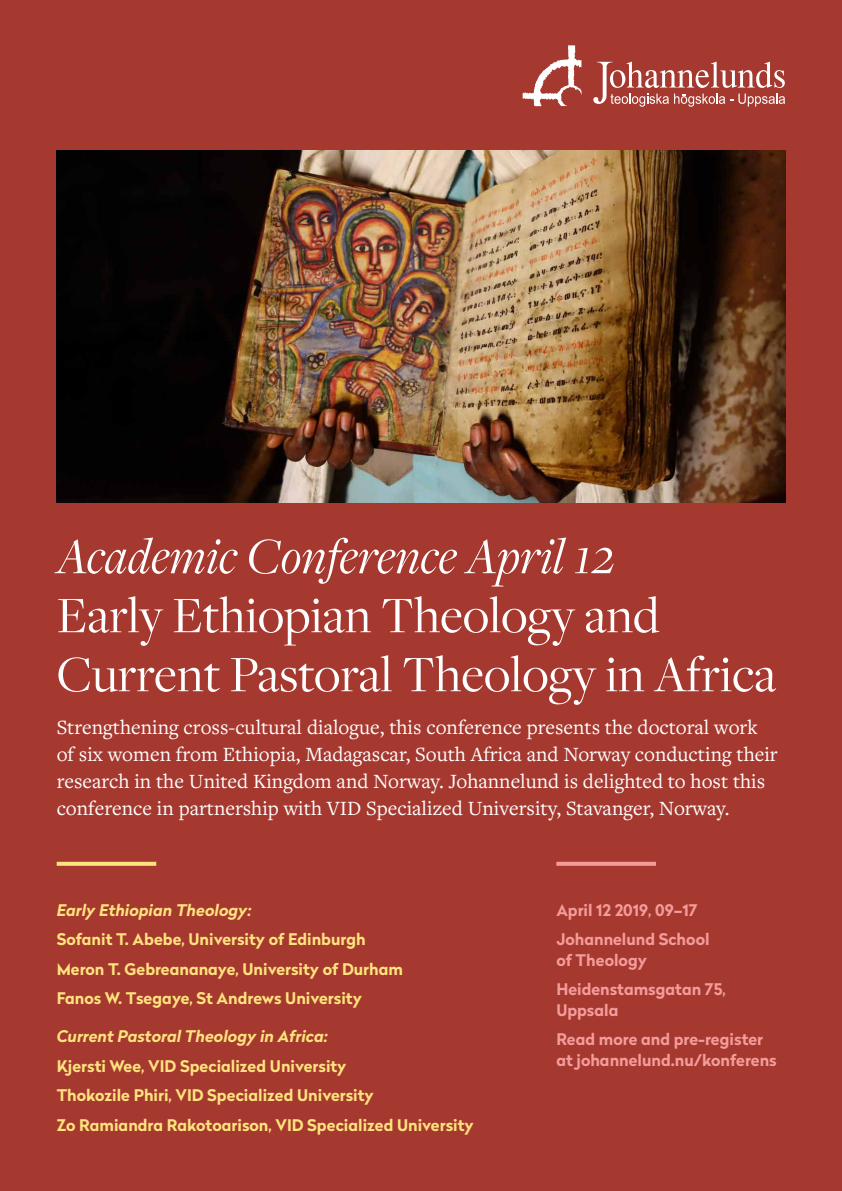
<style>
.page{position:relative;width:842px;height:1191px;background:#a6392f}
.page>*{position:absolute;margin:0;border:0;box-sizing:border-box;transform-origin:0 0}
.t1{font:53px/59px "Freight Disp Pro";color:#fff}
.t2{font:italic 53px "Freight Disp Pro";color:#fff}
.t3{font:21px/27px "Freight Text Pro";color:#fff}
.t4{font:700 16px/29.5px "Radikal";color:#ffe37e}
.t5{font:700 16px/29px "Radikal";color:#f39c9b}
.t6{font:italic 700 16px "Radikal";color:#ffe37e}
</style>
<div class="page">
<svg style="left:523px;top:45px;width:58px;height:61px"></svg>
<svg style="left:593px;top:62px;width:192px;height:45px"></svg>
<svg style="left:57px;top:861px;width:99px;height:4px"></svg>
<svg style="left:556px;top:861px;width:100px;height:4px"></svg>
<img style="left:57px;top:150px;width:728px;height:353px">
<h1 class="t2" style="left:57px;top:521px;width:560px">Academic Conference April 12</h1>
<h1 class="t1" style="left:57px;top:584px;width:721px">Early Ethiopian Theology and<br>Current Pastoral Theology in Africa</h1>
<p class="t3" style="left:57px;top:713px;width:722px">Strengthening cross-cultural dialogue, this conference presents the doctoral work of six women from Ethiopia, Madagascar, South Africa and Norway conducting their research in the United Kingdom and Norway. Johannelund is delighted to host this conference in partnership with VID Specialized University, Stavanger, Norway.</p>
<p class="t6" style="left:57px;top:898px;width:196px">Early Ethiopian Theology:</p>
<p class="t4" style="left:57px;top:924px;width:348px">Sofanit T. Abebe, University of Edinburgh<br>Meron T. Gebreananaye, University of Durham<br>Fanos W. Tsegaye, St Andrews University</p>
<p class="t6" style="left:57px;top:1024px;width:272px">Current Pastoral Theology in Africa:</p>
<p class="t4" style="left:57px;top:1050px;width:419px">Kjersti Wee, VID Specialized University<br>Thokozile Phiri, VID Specialized University<br>Zo Ramiandra Rakotoarison, VID Specialized University</p>
<p class="t5" style="left:556px;top:895px;width:155px">April 12 2019, 09–17<br>Johannelund School</p>
<p class="t5" style="left:556px;top:945px;width:171px">of Theology<br>Heidenstamsgatan 75,</p>
<p class="t5" style="left:556px;top:995px;width:208px">Uppsala<br>Read more and pre-register</p>
<p class="t5" style="left:556px;top:1045px;width:222px">at johannelund.nu/konferens</p>
</div>
